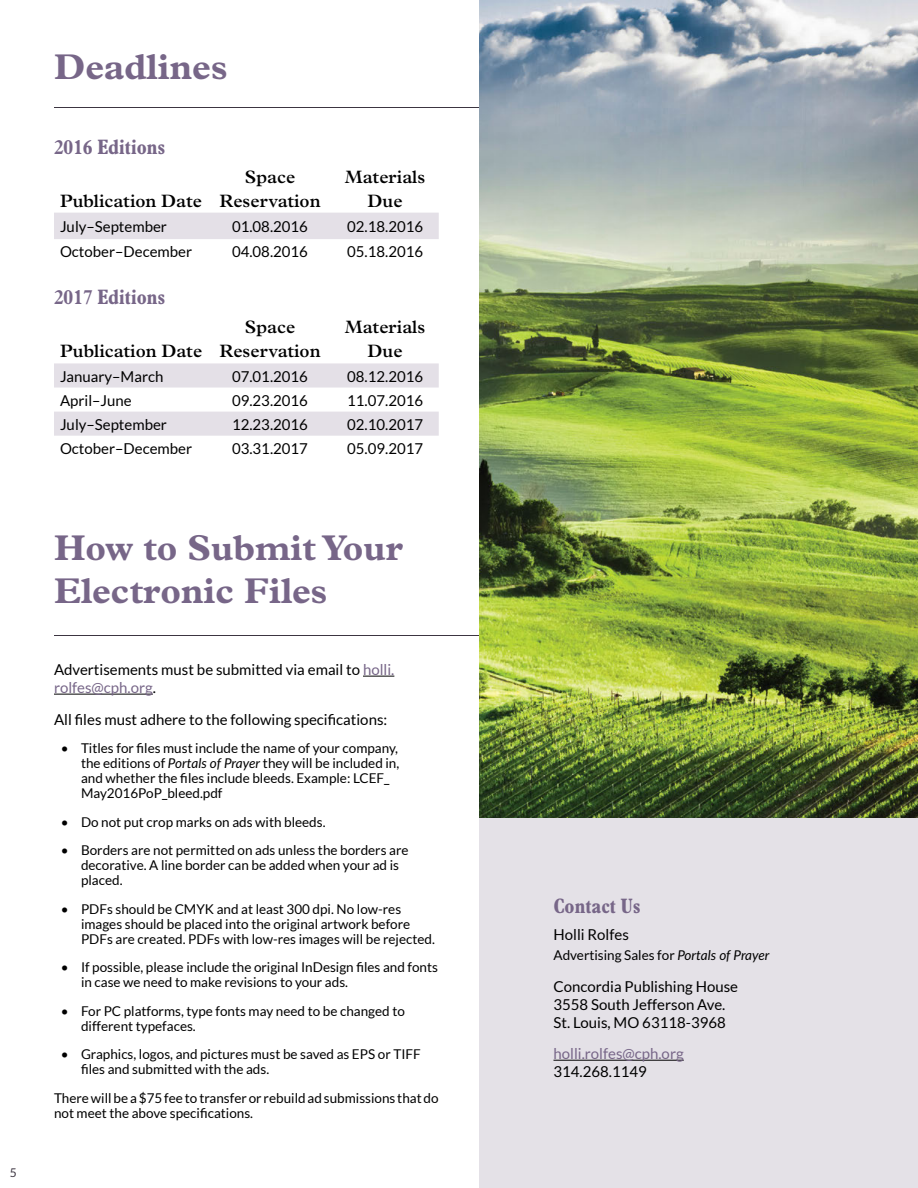
<style>
.page{position:relative;width:918px;height:1188px;background:#fff}
.page>*{position:absolute;margin:0;border:0;box-sizing:border-box;transform-origin:0 0}
.t1{font:700 36px/43.2px "Plantin Std";color:#768}
.t2{font:700 condensed 21px "Plantin Std";color:#768}
.t3{font:600 18px/24px "Plantin Std";color:#000;text-align:center}
.t4{font:15px/18px "Lato";color:#000}
.t5{font:15px "Lato";color:#768}
.t6{font:13.5px/15px "Lato";color:#000}
.t7{font:12px "Lato";color:#3c3541}
.s1{color:#768}
.s2{font-style:italic}
</style>
<div class="page">
<hr style="left:54px;top:107px;width:810px;height:1px;background:#3c3541">
<div style="left:479px;top:742px;width:439px;height:446px;background:#e4e1e7"></div>
<hr style="left:363px;top:676px;width:31px;height:1px;background:#000">
<hr style="left:54px;top:694px;width:99px;height:1px;background:#000">
<div style="left:54px;top:213px;width:385px;height:26px;background:#e4e0e7"></div>
<svg style="left:54px;top:363px;width:385px;height:73px"></svg>
<hr style="left:554px;top:1060px;width:130px;height:1px;background:#000">
<hr style="left:54px;top:635px;width:810px;height:1px;background:#3c3541">
<img style="left:480px;top:1px;width:438px;height:817px">
<p class="t7" style="left:10px;top:1166px;width:8px">5</p>
<h1 class="t1" style="left:54px;top:45px;width:175px">Deadlines</h1>
<h2 class="t2" style="left:54px;top:134px;width:113px">2016 Editions</h2>
<h3 class="t3" style="left:60px;top:189px;width:143px">Publication Date</h3>
<h3 class="t3" style="left:219px;top:165px;width:103px">Space<br>Reservation</h3>
<h3 class="t3" style="left:345px;top:165px;width:82px">Materials<br>Due</h3>
<p class="t4" style="left:60px;top:217px;width:109px">July–September</p>
<p class="t4" style="left:232px;top:217px;width:77px">01.08.2016</p>
<p class="t4" style="left:347px;top:217px;width:77px">02.18.2016</p>
<p class="t4" style="left:60px;top:243px;width:134px">October–December</p>
<p class="t4" style="left:232px;top:243px;width:77px">04.08.2016</p>
<p class="t4" style="left:347px;top:243px;width:77px">05.18.2016</p>
<h2 class="t2" style="left:54px;top:285px;width:113px">2017 Editions</h2>
<h3 class="t3" style="left:60px;top:339px;width:143px">Publication Date</h3>
<h3 class="t3" style="left:219px;top:315px;width:103px">Space<br>Reservation</h3>
<h3 class="t3" style="left:345px;top:315px;width:82px">Materials<br>Due</h3>
<p class="t4" style="left:60px;top:367px;width:105px">January–March</p>
<p class="t4" style="left:232px;top:367px;width:77px">07.01.2016</p>
<p class="t4" style="left:347px;top:367px;width:77px">08.12.2016</p>
<p class="t4" style="left:60px;top:391px;width:73px">April–June</p>
<p class="t4" style="left:232px;top:391px;width:77px">09.23.2016</p>
<p class="t4" style="left:347px;top:391px;width:77px">11.07.2016</p>
<p class="t4" style="left:60px;top:415px;width:109px">July–September</p>
<p class="t4" style="left:232px;top:415px;width:77px">12.23.2016</p>
<p class="t4" style="left:347px;top:415px;width:77px">02.10.2017</p>
<p class="t4" style="left:60px;top:439px;width:134px">October–December</p>
<p class="t4" style="left:232px;top:439px;width:77px">03.31.2017</p>
<p class="t4" style="left:347px;top:439px;width:77px">05.09.2017</p>
<h1 class="t1" style="left:54px;top:526px;width:351px">How to Submit Your<br>Electronic Files</h1>
<p class="t4" style="left:54px;top:661px;width:342px">Advertisements must be submitted via email to <span class="s1">holli. rolfes@cph.org</span>.</p>
<p class="t4" style="left:54px;top:710px;width:335px">All files must adhere to the following specifications:</p>
<p class="t6" style="left:81px;top:741px;width:320px;text-indent:-20px">• Titles for files must include the name of your company, the editions of <span class="s2">Portals of Prayer</span> they will be included in, and whether the files include bleeds. Example: LCEF_ May2016PoP_bleed.pdf</p>
<p class="t6" style="left:61px;top:814px;width:266px">• Do not put crop marks on ads with bleeds.</p>
<p class="t6" style="left:81px;top:843px;width:329px;text-indent:-20px">• Borders are not permitted on ads unless the borders are decorative. A line border can be added when your ad is placed.</p>
<p class="t6" style="left:81px;top:901px;width:355px;text-indent:-20px">• PDFs should be CMYK and at least 300 dpi. No low-res images should be placed into the original artwork before<br>PDFs are created. PDFs with low-res images will be rejected.</p>
<p class="t6" style="left:81px;top:960px;width:359px;text-indent:-20px">• If possible, please include the original InDesign files and fonts in case we need to make revisions to your ads.</p>
<p class="t6" style="left:81px;top:1003px;width:325px;text-indent:-20px">• For PC platforms, type fonts may need to be changed to different typefaces.</p>
<p class="t6" style="left:81px;top:1047px;width:341px;text-indent:-20px">• Graphics, logos, and pictures must be saved as EPS or TIFF files and submitted with the ads.</p>
<p class="t6" style="left:54px;top:1090px;width:386px">There will be a $75 fee to transfer or rebuild ad submissions that do not meet the above specifications.</p>
<h2 class="t2" style="left:554px;top:894px;width:89px">Contact Us</h2>
<p class="t4" style="left:554px;top:925px;width:77px">Holli Rolfes</p>
<p class="t6" style="left:554px;top:948px;width:218px">Advertising Sales for <span class="s2">Portals of Prayer</span></p>
<p class="t4" style="left:554px;top:977px;width:186px">Concordia Publishing House<br>3558 South Jefferson Ave.<br>St. Louis, MO 63118-3968</p>
<p class="t5" style="left:554px;top:1045px;width:132px">holli.rolfes@cph.org</p>
<p class="t4" style="left:554px;top:1063px;width:95px">314.268.1149</p>
</div>
